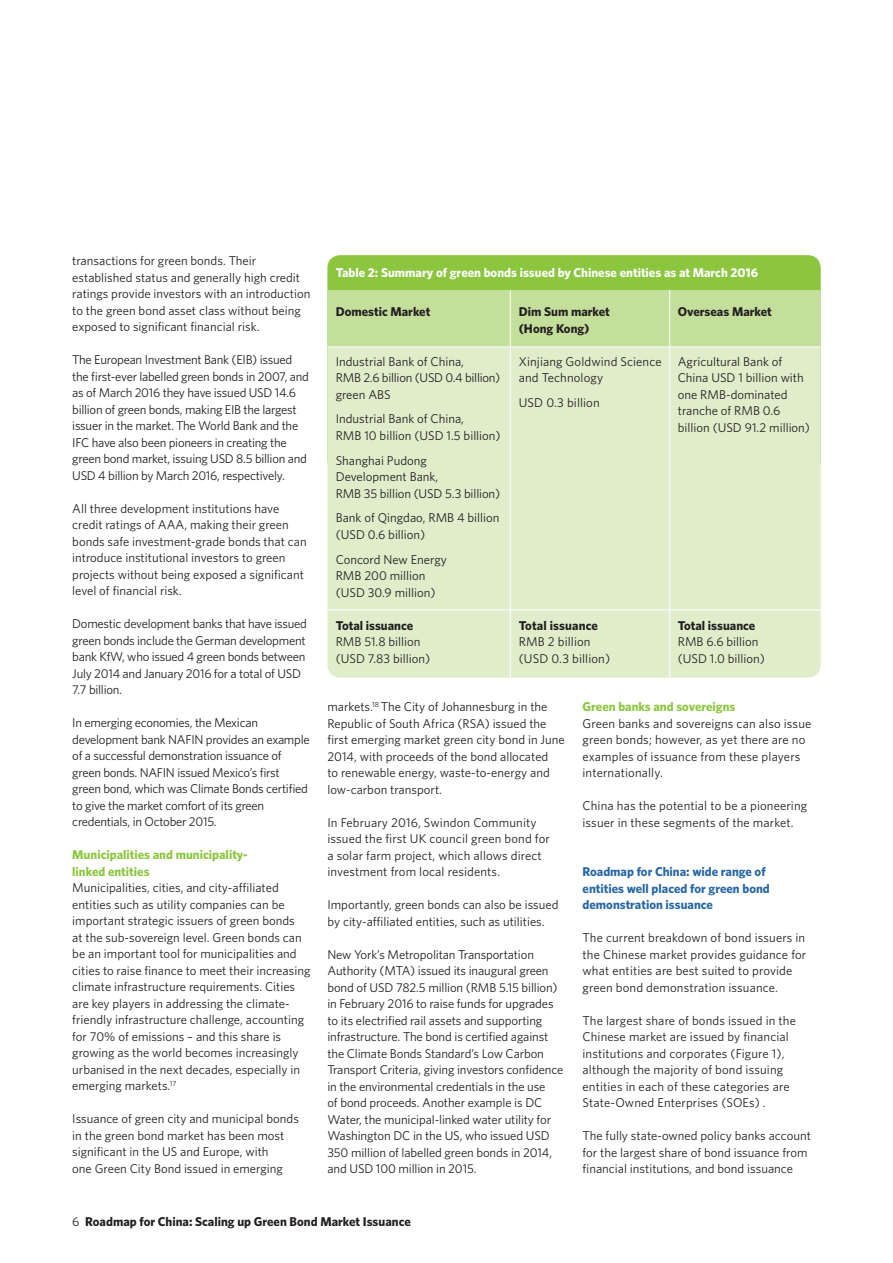
<style>
.page{position:relative;width:893px;height:1263px;background:#fff}
.page>*{position:absolute;margin:0;border:0;box-sizing:border-box;transform-origin:0 0}
.t1{font:12.75px/16.5px "Whitney";color:#231f20}
.t2{font:12.75px/16.5px "Whitney";letter-spacing:-.02em;color:#231f20}
.t3{font:700 12.75px/16.5px "Whitney";color:#231f20}
.t4{font:700 12.75px/16.5px "Whitney";color:#2767a4}
.t5{font:700 12.75px/16.5px "Whitney";color:#8bc63e}
.t6{font:700 12.75px "Whitney";color:#fff}
.s1{font-weight:400}
</style>
<div class="page">
<div style="left:327px;top:255px;width:494px;height:218px;background:#8bc63e;border-radius:13px"></div>
<div style="left:327px;top:291px;width:494px;height:387px;background:#dfedcb;border-radius:13px"></div>
<div style="left:327px;top:290px;width:494px;height:57px;background:#c4df9b"></div>
<hr style="left:327px;top:347px;width:494px;height:1px;background:#fff">
<hr style="left:327px;top:609px;width:494px;height:1px;background:#fff">
<hr style="left:510px;top:290px;width:1px;height:388px;background:#fff">
<hr style="left:669px;top:290px;width:1px;height:388px;background:#fff">
<p class="t1" style="left:72px;top:252px;width:240px">transactions for green bonds. Their established status and generally high credit ratings provide investors with an introduction to the green bond asset class without being exposed to significant financial risk.</p>
<p class="t2" style="left:72px;top:351px;width:238px">The European Investment Bank (EIB) issued the first-ever labelled green bonds in 2007, and as of March 2016 they have issued USD 14.6 billion of green bonds, making EIB the largest issuer in the market. The World Bank and the IFC have also been pioneers in creating the green bond market, issuing USD 8.5 billion and USD 4 billion by March 2016, respectively.</p>
<p class="t1" style="left:72px;top:500px;width:209px">All three development institutions have credit ratings of AAA</p>
<p class="t1" style="left:72px;top:516px;width:236px;text-indent:112px">, making their green bonds safe investment-grade bonds that can introduce institutional investors to green projects without being exposed a significant level of financial risk.</p>
<p class="t2" style="left:72px;top:615px;width:236px">Domestic development banks that have issued green bonds include the German development bank KfW, who issued 4 green bonds between July 2014 and January 2016 for a total of USD 7.7 billion.</p>
<p class="t2" style="left:72px;top:714px;width:239px">In emerging economies, the Mexican development bank NAFIN provides an example of a successful demonstration issuance of green bonds. NAFIN issued Mexico’s first green bond, which was Climate Bonds certified to give the market comfort of its green credentials, in October 2015.</p>
<p class="t5" style="left:72px;top:846px;width:177px">Municipalities and municipality&shy;linked entities</p>
<p class="t1" style="left:72px;top:879px;width:240px">Municipalities, cities, and city-affiliated entities such as utility companies can be important strategic issuers of green bonds<br>at the sub-sovereign level. Green bonds can be an important tool for municipalities and cities to raise finance to meet their increasing climate infrastructure requirements. Cities are key players in addressing the climate&shy;friendly infrastructure challenge, accounting for 70% of emissions – and this share is growing as the world becomes increasingly urbanised in the next decades, especially in emerging markets.<sup>17</sup></p>
<p class="t1" style="left:72px;top:1110px;width:228px">Issuance of green city and municipal bonds in the green bond market has been most significant in the US and Europe, with<br>one Green City Bond issued in emerging</p>
<p class="t6" style="left:336px;top:264px;width:424px">Table 2: Summary of green bonds issued by Chinese entities as at March 2016</p>
<p class="t3" style="left:336px;top:303px;width:96px">Domestic Market</p>
<p class="t1" style="left:336px;top:353px;width:166px">Industrial Bank of China,<br>RMB 2.6 billion (USD 0.4 billion) green ABS</p>
<p class="t1" style="left:336px;top:410px;width:166px">Industrial Bank of China,<br>RMB 10 billion (USD 1.5 billion)</p>
<p class="t1" style="left:336px;top:452px;width:166px">Shanghai Pudong<br>Development Bank,<br>RMB 35 billion (USD 5.3 billion)</p>
<p class="t1" style="left:336px;top:509px;width:165px">Bank of Qingdao, RMB 4 billion (USD 0.6 billion)</p>
<p class="t1" style="left:336px;top:551px;width:113px">Concord New Energy<br>RMB 200 million (USD 30.9 million)</p>
<p class="t3" style="left:336px;top:617px;width:79px">Total issuance</p>
<p class="t1" style="left:336px;top:633px;width:96px">RMB 51.8 billion (USD 7.83 billion)</p>
<p class="t3" style="left:519px;top:303px;width:93px">Dim Sum market (Hong Kong)</p>
<p class="t1" style="left:519px;top:353px;width:144px">Xinjiang Goldwind Science and Technology</p>
<p class="t1" style="left:519px;top:394px;width:82px">USD 0.3 billion</p>
<p class="t3" style="left:678px;top:303px;width:96px">Overseas Market</p>
<p class="t1" style="left:678px;top:353px;width:134px">Agricultural Bank of<br>China USD 1 billion with one RMB-dominated tranche of RMB 0.6 billion (USD 91.2 million)</p>
<p class="t3" style="left:519px;top:617px;width:81px">Total issuance</p>
<p class="t1" style="left:519px;top:633px;width:93px">RMB 2 billion (USD 0.3 billion)</p>
<p class="t3" style="left:678px;top:617px;width:79px">Total issuance</p>
<p class="t1" style="left:678px;top:633px;width:88px">RMB 6.6 billion (USD 1.0 billion)</p>
<p class="t1" style="left:327px;top:698px;width:239px">markets.<sup>18</sup> The City of Johannesburg in the Republic of South Africa (RSA) issued the first emerging market green city bond in June 2014, with proceeds of the bond allocated<br>to renewable energy, waste-to-energy and low-carbon transport.</p>
<p class="t1" style="left:327px;top:814px;width:224px">In February 2016, Swindon Community issued the first UK council green bond for a solar farm project, which allows direct investment from local residents.</p>
<p class="t1" style="left:327px;top:896px;width:233px">Importantly, green bonds can also be issued by city-affiliated entities, such as utilities.</p>
<p class="t1" style="left:327px;top:946px;width:237px">N ew York’s Metropolitan Transportation Authority (MTA) issued its inaugural green bond of USD 782.5 million (RMB 5.15 billion) in February 2016 to raise funds for upgrades to its electrified rail assets and supporting infrastructure. The bond is certified against the Climate Bonds Standard’s Low Carbon Transport Criteria, giving investors confidence in the environmental credentials in the use<br>of bond proceeds. Another example is DC Water, the municipal-linked water utility for Washington DC in the US, who issued USD 350 million of labelled green bonds in 2014, and USD 100 million in 2015.</p>
<p class="t5" style="left:583px;top:698px;width:154px">Green banks and sovereigns</p>
<p class="t1" style="left:583px;top:715px;width:230px">Green banks and sovereigns can also issue green bonds; however, as yet there are no examples of issuance from these players internationally.</p>
<p class="t1" style="left:583px;top:797px;width:226px">China has the potential to be a pioneering issuer in these segments of the market.</p>
<p class="t4" style="left:583px;top:863px;width:189px">Roadmap for China: wide range of entities well placed for green bond demonstration issuance</p>
<p class="t1" style="left:583px;top:929px;width:225px">The current breakdown of bond issuers in the Chinese market provides guidance for what entities are best suited to provide green bond demonstration issuance.</p>
<p class="t1" style="left:583px;top:1012px;width:215px">The largest share of bonds issued in the Chinese market are issued by financial institutions and corporates (Figure 1), although the majority of bond issuing entities in each of these categories are State-Owned Enterprises (SOEs) .</p>
<p class="t1" style="left:583px;top:1127px;width:230px">The fully state-owned policy banks account for the largest share of bond issuance from financial institutions, and bond issuance</p>
<p class="t3" style="left:72px;top:1213px;width:340px"><span class="s1">6</span> Roadmap for China: Scaling up Green Bond Market Issuance</p>
</div>
